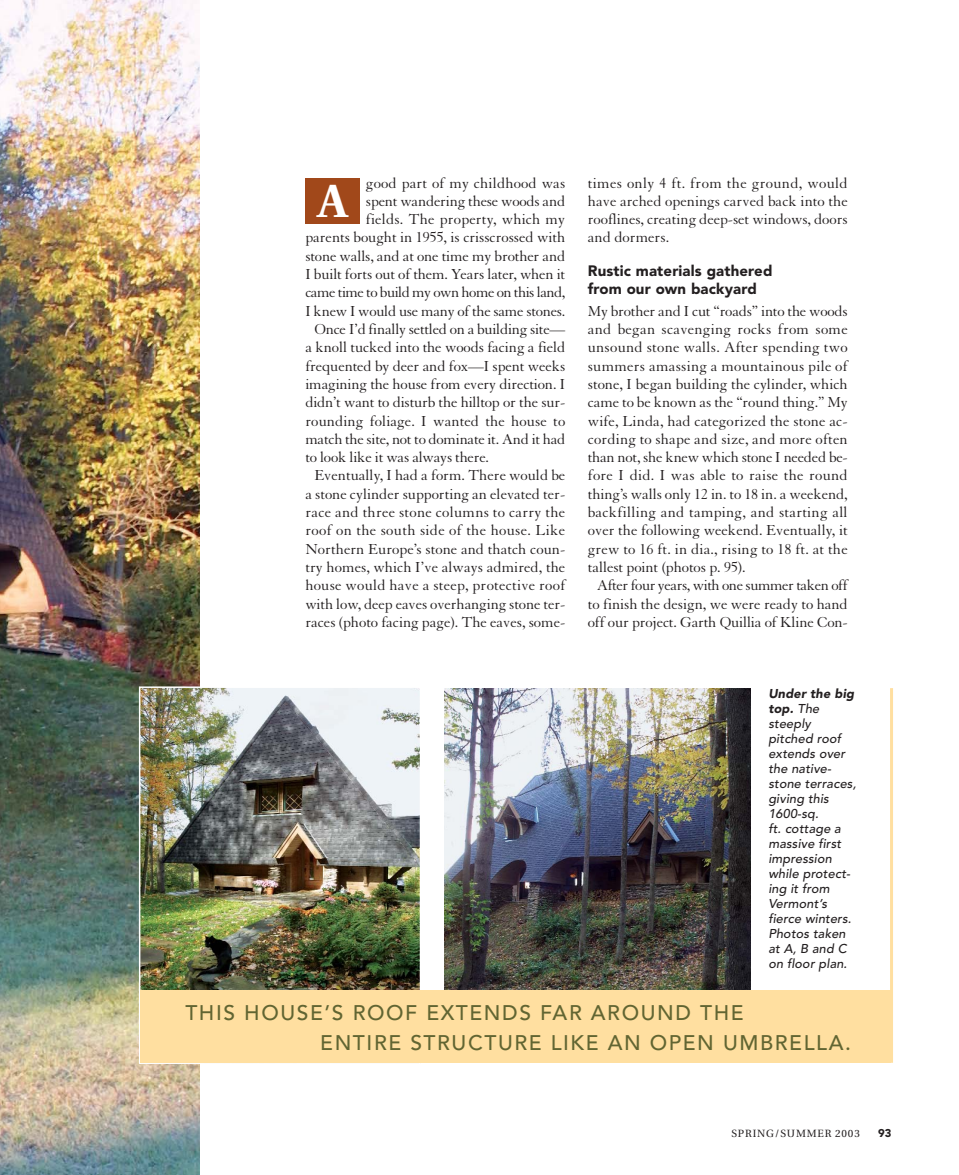
<style>
.page{position:relative;width:959px;height:1175px;background:#fff}
.page>*{position:absolute;margin:0;border:0;box-sizing:border-box;transform-origin:0 0}
.t1{font:700 46.5px "Utopia";color:#fff}
.t2{font:500 21px/30px "Avenir";letter-spacing:.075em;color:#616532}
.t3{font:15.75px/18.3px "Granjon";letter-spacing:-.005em;color:#231f20;text-align:justify}
.t4{font:15.75px "Granjon";letter-spacing:.015em;color:#231f20}
.t5{font:15.75px "Granjon";letter-spacing:-.03em;color:#231f20}
.t6{font:15.75px "Granjon";letter-spacing:-.035em;color:#231f20}
.t7{font:15.75px "Granjon";letter-spacing:.02em;color:#231f20}
.t8{font:900 15px/18.3px "Avenir";letter-spacing:.01em;color:#231f20}
.t9{font:italic 500 12.75px/15px "Avenir";letter-spacing:.01em;color:#231f20}
.t10{font:900 11.25px "Avenir";color:#231f20}
.t11{font:10.5px "Utopia";letter-spacing:.08em;color:#231f20}
.s1{font-weight:900}
</style>
<div class="page">
<img style="left:0;top:0;width:200px;height:1174px">
<img style="left:142px;top:689px;width:276px;height:301px">
<div style="left:139px;top:686px;width:282px;height:378px;border:2px solid #fff"></div>
<img style="left:444px;top:688px;width:307px;height:302px">
<div style="left:140px;top:990px;width:751px;height:72px;background:#ffdfa0"></div>
<hr style="left:890px;top:688px;width:3px;height:374px;background:#ffdfa0">
<div style="left:305px;top:178px;width:55px;height:46px;background:#a1481a"></div>
<p class="t3" style="left:366px;top:175px;width:201px">good part of my childhood was</p>
<p class="t3" style="left:366px;top:193px;width:201px">spent wandering these woods and</p>
<p class="t3" style="left:366px;top:211px;width:201px">fields. The property, which my</p>
<p class="t3" style="left:305px;top:230px;width:261px">parents bought in 1955, is crisscrossed with</p>
<p class="t3" style="left:305px;top:248px;width:261px">stone walls, and at one time my brother and</p>
<p class="t3" style="left:305px;top:266px;width:261px">I built forts out of them. Years later, when it</p>
<p class="t6" style="left:305px;top:287px;width:261px">came time to build my own home on this land,</p>
<p class="t3" style="left:305px;top:303px;width:261px">I knew I would use many of the same stones.</p>
<p class="t3" style="left:314px;top:321px;width:252px">Once I’d finally settled on a building site—</p>
<p class="t3" style="left:305px;top:340px;width:261px">a knoll tucked into the woods facing a field</p>
<p class="t3" style="left:305px;top:358px;width:261px">frequented by deer and fox—I spent weeks</p>
<p class="t3" style="left:305px;top:376px;width:261px">imagining the house from every direction. I</p>
<p class="t3" style="left:305px;top:394px;width:261px">didn’t want to disturb the hilltop or the sur-</p>
<p class="t3" style="left:305px;top:413px;width:261px">rounding foliage. I wanted the house to</p>
<p class="t3" style="left:305px;top:431px;width:261px">match the site, not to dominate it. And it had</p>
<p class="t3" style="left:305px;top:449px;width:185px">to look like it was always there.</p>
<p class="t3" style="left:314px;top:468px;width:252px">Eventually, I had a form. There would be</p>
<p class="t3" style="left:305px;top:486px;width:261px">a stone cylinder supporting an elevated ter-</p>
<p class="t4" style="left:305px;top:506px;width:261px">race and three stone columns to carry the</p>
<p class="t7" style="left:305px;top:524px;width:261px">roof on the south side of the house. Like</p>
<p class="t3" style="left:305px;top:541px;width:261px">Northern Europe’s stone and thatch coun-</p>
<p class="t3" style="left:305px;top:559px;width:261px">try homes, which I’ve always admired, the</p>
<p class="t4" style="left:305px;top:579px;width:261px">house would have a steep, protective roof</p>
<p class="t3" style="left:305px;top:596px;width:261px">with low, deep eaves overhanging stone ter-</p>
<p class="t3" style="left:305px;top:614px;width:261px">races (photo facing page). The eaves, some-</p>
<h1 class="t1" style="left:318px;top:183px;width:31px">A</h1>
<p class="t3" style="left:588px;top:175px;width:261px">times only 4 ft. from the ground, would have arched openings carved back into the rooflines, creating deep-set windows, doors and dormers.</p>
<p class="t8" style="left:588px;top:262px;width:186px">Rustic materials gathered from our own backyard</p>
<p class="t3" style="left:588px;top:303px;width:261px">My brother and I cut “roads” into the woods</p>
<p class="t4" style="left:588px;top:323px;width:261px">and began scavenging rocks from some</p>
<p class="t4" style="left:588px;top:341px;width:261px">unsound stone walls. After spending two</p>
<p class="t4" style="left:588px;top:360px;width:261px">summers amassing a mountainous pile of</p>
<p class="t3" style="left:588px;top:376px;width:261px">stone, I began building the cylinder, which</p>
<p class="t3" style="left:588px;top:394px;width:261px">came to be known as the “round thing.” My</p>
<p class="t3" style="left:588px;top:413px;width:261px">wife, Linda, had categorized the stone ac-</p>
<p class="t3" style="left:588px;top:431px;width:261px">cording to shape and size, and more often</p>
<p class="t3" style="left:588px;top:449px;width:261px">than not, she knew which stone I needed be-</p>
<p class="t4" style="left:588px;top:470px;width:261px">fore I did. I was able to raise the round</p>
<p class="t3" style="left:588px;top:486px;width:261px">thing’s walls only 12 in. to 18 in. a weekend,</p>
<p class="t4" style="left:588px;top:506px;width:261px">backfilling and tamping, and starting all</p>
<p class="t3" style="left:588px;top:523px;width:261px">over the following weekend. Eventually, it</p>
<p class="t4" style="left:588px;top:543px;width:261px">grew to 16 ft. in dia., rising to 18 ft. at the</p>
<p class="t3" style="left:588px;top:559px;width:159px">tallest point (photos p. 95).</p>
<p class="t5" style="left:597px;top:579px;width:252px">After four years, with one summer taken off</p>
<p class="t3" style="left:588px;top:596px;width:261px">to finish the design, we were ready to hand</p>
<p class="t3" style="left:588px;top:614px;width:261px">off our project. Garth Quillia of Kline Con-</p>
<p class="t9" style="left:768px;top:687px;width:89px"><span class="s1">Under the big top.</span> The steeply pitched roof extends over the native&shy;stone terraces, giving this<br>1600-sq.<br>ft. cottage a massive first impression while protect&shy;ing it from<br>Vermont’s fierce winters.<br>Photos taken at A, B and C on floor plan.</p>
<h2 class="t2" style="left:320px;top:1000px;width:532px;text-indent:-135px">THIS HOUSE’S ROOF EXTENDS FAR AROUND THE<br>ENTIRE STRUCTURE LIKE AN OPEN UMBRELLA.</h2>
<p class="t11" style="left:731px;top:1129px;width:130px">SPRING/SUMMER 2003</p>
<p class="t10" style="left:878px;top:1128px;width:15px">93</p>
</div>
